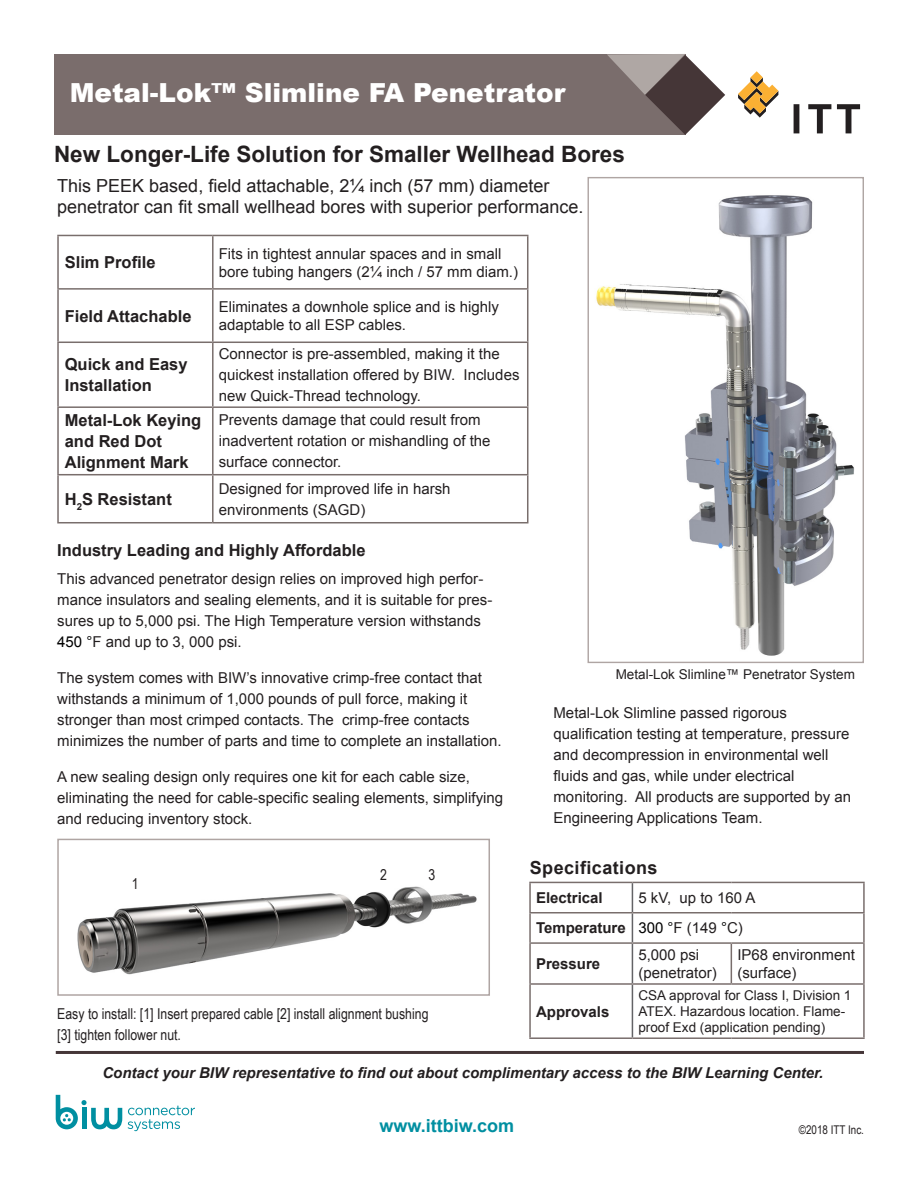
<style>
.page{position:relative;width:918px;height:1188px;background:#fff}
.page>*{position:absolute;margin:0;border:0;box-sizing:border-box;transform-origin:0 0}
.t1{font:900 26.25px "Arial";color:#fff}
.t2{font:700 22.5px "Arial";color:#231f20}
.t3{font:18px/21px "Arial";color:#231f20}
.t4{font:700 18px "Arial";letter-spacing:.025em;color:#231f20}
.t5{font:700 18px "Arial";color:#008fa1}
.t6{font:700 16.5px/21px "Arial";color:#231f20}
.Body_text_10_14_Aria{font:15px/21px "Arial";color:#231f20}
.t7{font:15px/21px "Arial Narrow";color:#231f20}
.t8{font:italic 700 15px "Arial";color:#231f20}
.t9{font:700 15px "Arial";color:#231f20}
.t10{font:13.5px/16.2px "Arial";color:#231f20}
.t11{font:12px "Arial Narrow";color:#231f20}
.s1{color:#000}
</style>
<div class="page">
<img style="left:77px;top:886px;width:400px;height:89px">
<div style="left:57px;top:839px;width:433px;height:157px;border:2px solid #afa5a3"></div>
<img style="left:596px;top:195px;width:259px;height:461px">
<div style="left:588px;top:177px;width:276px;height:486px;border:1px solid #afa5a3"></div>
<hr style="left:213px;top:235px;width:315px;height:1px;background:#796e6c">
<hr style="left:527px;top:236px;width:1px;height:52px;background:#796e6c">
<hr style="left:213px;top:288px;width:315px;height:2px;background:#796e6c">
<hr style="left:527px;top:290px;width:1px;height:52px;background:#796e6c">
<hr style="left:213px;top:342px;width:315px;height:1px;background:#796e6c">
<hr style="left:527px;top:343px;width:1px;height:63px;background:#796e6c">
<hr style="left:213px;top:406px;width:315px;height:2px;background:#796e6c">
<hr style="left:527px;top:408px;width:1px;height:66px;background:#796e6c">
<hr style="left:213px;top:474px;width:315px;height:1px;background:#796e6c">
<hr style="left:527px;top:475px;width:1px;height:47px;background:#796e6c">
<hr style="left:213px;top:522px;width:315px;height:1px;background:#796e6c">
<hr style="left:57px;top:235px;width:156px;height:1px;background:#796e6c">
<hr style="left:57px;top:236px;width:2px;height:52px;background:#796e6c">
<hr style="left:212px;top:236px;width:2px;height:52px;background:#796e6c">
<hr style="left:57px;top:288px;width:156px;height:2px;background:#796e6c">
<hr style="left:57px;top:290px;width:2px;height:52px;background:#796e6c">
<hr style="left:212px;top:290px;width:2px;height:52px;background:#796e6c">
<hr style="left:57px;top:342px;width:156px;height:1px;background:#796e6c">
<hr style="left:57px;top:343px;width:2px;height:63px;background:#796e6c">
<hr style="left:212px;top:343px;width:2px;height:63px;background:#796e6c">
<hr style="left:57px;top:406px;width:156px;height:2px;background:#796e6c">
<hr style="left:57px;top:408px;width:2px;height:66px;background:#796e6c">
<hr style="left:212px;top:408px;width:2px;height:66px;background:#796e6c">
<hr style="left:57px;top:474px;width:156px;height:1px;background:#796e6c">
<hr style="left:57px;top:475px;width:2px;height:47px;background:#796e6c">
<hr style="left:212px;top:475px;width:2px;height:47px;background:#796e6c">
<hr style="left:57px;top:522px;width:156px;height:1px;background:#796e6c">
<svg style="left:632px;top:883px;width:1px;height:59px"></svg>
<hr style="left:632px;top:944px;width:1px;height:39px;background:#636366">
<hr style="left:632px;top:985px;width:1px;height:52px;background:#636366">
<hr style="left:529px;top:882px;width:103px;height:1px;background:#796e6c">
<hr style="left:529px;top:883px;width:2px;height:29px;background:#796e6c">
<hr style="left:632px;top:882px;width:99px;height:1px;background:#796e6c">
<hr style="left:731px;top:882px;width:134px;height:1px;background:#796e6c">
<hr style="left:863px;top:883px;width:2px;height:29px;background:#796e6c">
<hr style="left:529px;top:912px;width:103px;height:2px;background:#796e6c">
<hr style="left:529px;top:914px;width:2px;height:28px;background:#796e6c">
<hr style="left:632px;top:912px;width:99px;height:2px;background:#796e6c">
<hr style="left:731px;top:912px;width:134px;height:2px;background:#796e6c">
<hr style="left:863px;top:914px;width:2px;height:28px;background:#796e6c">
<hr style="left:529px;top:942px;width:103px;height:2px;background:#796e6c">
<hr style="left:529px;top:944px;width:2px;height:39px;background:#796e6c">
<hr style="left:632px;top:942px;width:99px;height:2px;background:#796e6c">
<hr style="left:731px;top:942px;width:134px;height:2px;background:#796e6c">
<hr style="left:731px;top:944px;width:1px;height:39px;background:#796e6c">
<hr style="left:863px;top:944px;width:2px;height:39px;background:#796e6c">
<hr style="left:529px;top:983px;width:103px;height:2px;background:#796e6c">
<hr style="left:529px;top:985px;width:2px;height:52px;background:#796e6c">
<hr style="left:632px;top:983px;width:99px;height:2px;background:#796e6c">
<hr style="left:731px;top:983px;width:134px;height:2px;background:#796e6c">
<hr style="left:863px;top:985px;width:2px;height:52px;background:#796e6c">
<hr style="left:529px;top:1037px;width:103px;height:2px;background:#796e6c">
<hr style="left:632px;top:1037px;width:99px;height:2px;background:#796e6c">
<hr style="left:731px;top:1037px;width:134px;height:2px;background:#796e6c">
<svg style="left:128px;top:1106px;width:67px;height:25px"></svg>
<svg style="left:56px;top:1095px;width:66px;height:34px"></svg>
<div style="left:54px;top:54px;width:631px;height:81px;background:#7a6d6c"></div>
<svg style="left:607px;top:54px;width:118px;height:81px"></svg>
<svg style="left:794px;top:104px;width:5px;height:29px"></svg>
<svg style="left:808px;top:104px;width:23px;height:29px"></svg>
<svg style="left:837px;top:104px;width:23px;height:29px"></svg>
<svg style="left:738px;top:71px;width:40px;height:47px"></svg>
<hr style="left:56px;top:1051px;width:808px;height:3px;background:#453638">
<h1 class="t1" style="left:70px;top:73px;width:497px">Metal-Lok™ Slimline FA Penetrator</h1>
<p class="t2" style="left:54px;top:139px;width:572px">New Longer-Life Solution for Smaller Wellhead Bores</p>
<p class="t3" style="left:57px;top:175px;width:528px">This PEEK based, field attachable, 2¼ inch (57 mm) diameter penetrator can fit small wellhead bores with superior performance.</p>
<p class="t6" style="left:65px;top:252px;width:92px">Slim Profile</p>
<p class="Body_text_10_14_Aria" style="left:219px;top:245px;width:301px;line-height:18px">Fits in tightest annular spaces and in small bore tubing hangers (2¼ inch / 57 mm diam.)</p>
<p class="t6" style="left:65px;top:306px;width:128px">Field Attachable</p>
<p class="Body_text_10_14_Aria" style="left:219px;top:298px;width:282px;line-height:18px">Eliminates a downhole splice and is highly adaptable to all ESP cables.</p>
<p class="t6" style="left:65px;top:354px;width:124px">Quick and Easy<br>Installation</p>
<p class="Body_text_10_14_Aria" style="left:219px;top:344px;width:302px">Connector is pre-assembled, making it the quickest installation offered by BIW. Includes new Quick-Thread technology.</p>
<p class="t6" style="left:65px;top:410px;width:138px">Metal-Lok Keying and Red Dot<br>Alignment Mark</p>
<p class="Body_text_10_14_Aria" style="left:219px;top:410px;width:273px">Prevents damage that could result from inadvertent rotation or mishandling of the surface connector.</p>
<p class="t6" style="left:65px;top:489px;width:109px">H<sub>2</sub>S Resistant</p>
<p class="Body_text_10_14_Aria" style="left:219px;top:478px;width:233px">Designed for improved life in harsh environments (SAGD)</p>
<p class="t6" style="left:57px;top:540px;width:310px">Industry Leading and Highly Affordable</p>
<p class="Body_text_10_14_Aria" style="left:57px;top:568px;width:437px">This advanced penetrator design relies on improved high perfor&shy;mance insulators and sealing elements, and it is suitable for pres&shy;sures up to 5,000 psi. The High Temperature version withstands <span class="s1">450 °</span>F and up to 3, 000 psi.</p>
<p class="Body_text_10_14_Aria" style="left:57px;top:667px;width:446px">The system comes with BIW’s innovative crimp-free contact that withstands a minimum of 1,000 pounds of pull force, making it stronger than most crimped contacts. The crimp-free contacts minimizes the number of parts and time to complete an installation.</p>
<p class="Body_text_10_14_Aria" style="left:57px;top:766px;width:447px">A new sealing design only requires one kit for each cable size, eliminating the need for cable-specific sealing elements, simplifying and reducing inventory stock.</p>
<p class="t7" style="left:132px;top:873px;width:8px">1</p>
<p class="t7" style="left:380px;top:864px;width:8px">2</p>
<p class="t7" style="left:428px;top:864px;width:8px">3</p>
<p class="t7" style="left:57px;top:1002px;width:373px">Easy to install: [1] Insert prepared cable [2] install alignment bushing [3] tighten follower nut.</p>
<p class="t10" style="left:616px;top:667px;width:241px">Metal-Lok Slimline™ Penetrator System</p>
<p class="Body_text_10_14_Aria" style="left:554px;top:703px;width:299px">Metal-Lok Slimline passed rigorous qualification testing at temperature, pressure and decompression in environmental well fluids and gas, while under electrical monitoring. All products are supported by an Engineering Applications Team.</p>
<p class="t4" style="left:530px;top:856px;width:129px">Specifications</p>
<p class="t9" style="left:536px;top:888px;width:68px">Electrical</p>
<p class="Body_text_10_14_Aria" style="left:638px;top:887px;width:119px">5 kV, up to 160 A</p>
<p class="t9" style="left:536px;top:918px;width:91px">Temperature</p>
<p class="Body_text_10_14_Aria" style="left:638px;top:918px;width:106px"><span class="s1">300 °</span>F (149 <span class="s1">°</span>C)</p>
<p class="t9" style="left:536px;top:954px;width:66px">Pressure</p>
<p class="Body_text_10_14_Aria" style="left:638px;top:946px;width:80px;line-height:18px">5,000 psi (penetrator)</p>
<p class="Body_text_10_14_Aria" style="left:737px;top:946px;width:119px;line-height:18px">IP68 environment (surface)</p>
<p class="t9" style="left:536px;top:1001px;width:75px">Approvals</p>
<p class="t10" style="left:638px;top:987px;width:215px">CSA approval for Class I, Division 1<br>ATEX. Hazardous location. Flame&shy;proof Exd (application pending)</p>
<p class="t8" style="left:102px;top:1063px;width:722px">Contact your BIW representative to find out about complimentary access to the BIW Learning Center.</p>
<p class="t5" style="left:379px;top:1113px;width:136px">www.ittbiw.com</p>
<p class="t11" style="left:799px;top:1121px;width:67px">©2018 ITT Inc.</p>
</div>
